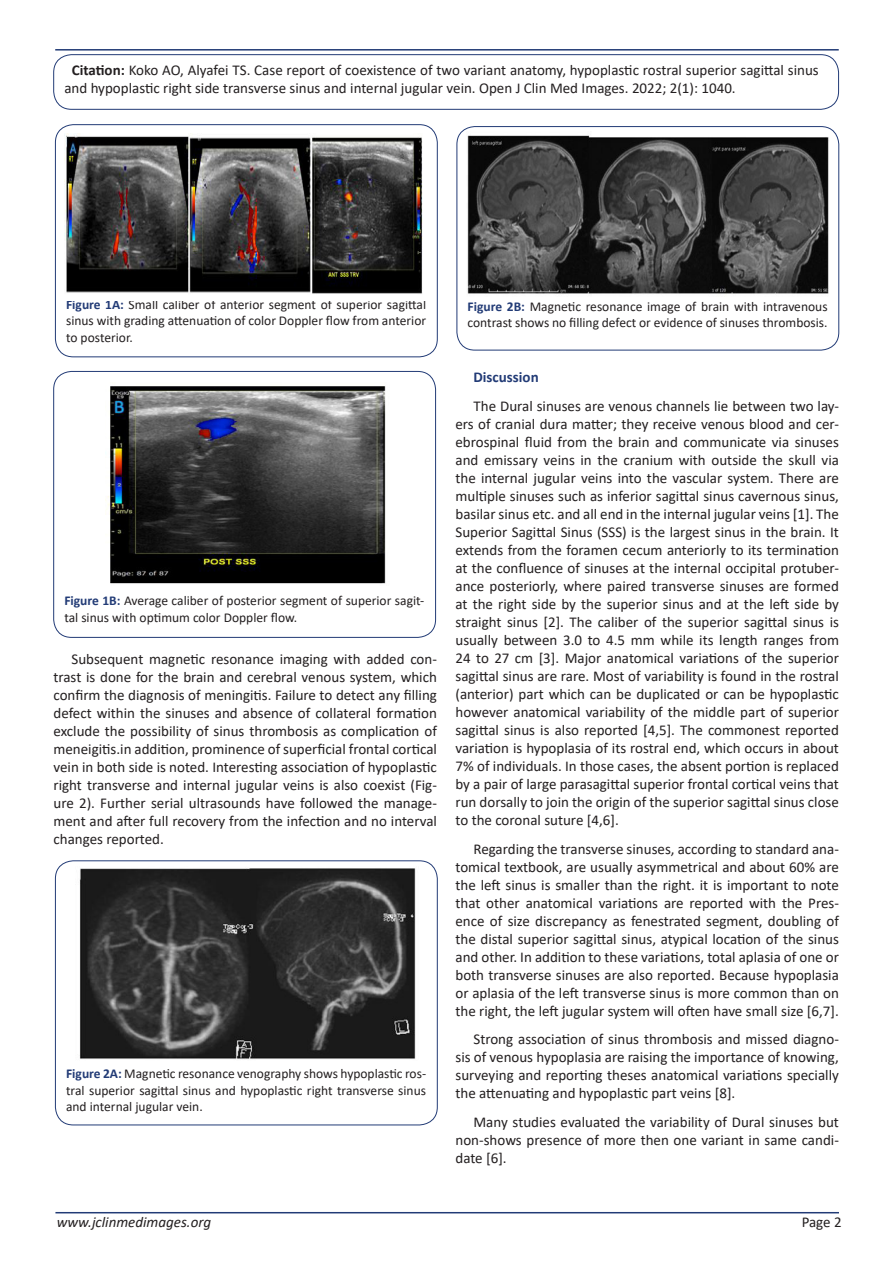
<style>
.page{position:relative;width:893px;height:1263px;background:#fff}
.page>*{position:absolute;margin:0;border:0;box-sizing:border-box;transform-origin:0 0}
.Normal__Web{font:15px/18px "Calibri";color:#231f20;text-align:justify}
.t1{font:italic 15px "Calibri";color:#231f20}
.Normal__Web-2{font:700 15px "Calibri";color:#223b76}
.t2{font:13.5px/16.5px "Calibri";color:#231f20;text-align:justify}
.s1{font-weight:700}
.s2{font-weight:700;color:#223b76}
</style>
<div class="page">
<hr style="left:55px;top:1212px;width:784px;height:1px;background:#223b76">
<hr style="left:55px;top:49px;width:784px;height:2px;background:#223b76">
<div style="left:53px;top:54px;width:786px;height:56px;border:1px solid #223b76;border-radius:18px"></div>
<div style="left:55px;top:124px;width:382px;height:233px;border:1px solid #223b76;border-radius:18px"></div>
<div style="left:53px;top:371px;width:383px;height:267px;border:1px solid #223b76;border-radius:18px"></div>
<div style="left:55px;top:861px;width:382px;height:264px;border:1px solid #223b76;border-radius:18px"></div>
<div style="left:457px;top:126px;width:382px;height:224px;border:1px solid #223b76;border-radius:18px"></div>
<img style="left:65px;top:134px;width:358px;height:160px">
<img style="left:106px;top:386px;width:280px;height:198px">
<img style="left:79px;top:868px;width:337px;height:192px">
<img style="left:467px;top:135px;width:362px;height:159px">
<p class="Normal__Web" style="left:64px;top:61px;width:756px;text-indent:8px"><span class="s1">Citation:</span> Koko AO, Alyafei TS. Case report of coexistence of two variant anatomy, hypoplastic rostral superior sagittal sinus and hypoplastic right side transverse sinus and internal jugular vein. Open J Clin Med Images. 2022; 2(1): 1040.</p>
<p class="t2" style="left:66px;top:296px;width:362px"><span class="s2">Figure 1A:</span> Small caliber of anterior segment of superior sagittal sinus with grading attenuation of color Doppler flow from anterior to posterior.</p>
<p class="t2" style="left:64px;top:592px;width:361px"><span class="s2">Figure 1B:</span> Average caliber of posterior segment of superior sagit&shy;tal sinus with optimum color Doppler flow.</p>
<p class="Normal__Web" style="left:53px;top:650px;width:385px;text-indent:18px">Subsequent magnetic resonance imaging with added con&shy;trast is done for the brain and cerebral venous system, which confirm the diagnosis of meningitis. Failure to detect any filling defect within the sinuses and absence of collateral formation exclude the possibility of sinus thrombosis as complication of meneigitis.in addition, prominence of superficial frontal cortical vein in both side is noted. Interesting association of hypoplastic right transverse and internal jugular veins is also coexist (Fig&shy;ure 2). Further serial ultrasounds have followed the manage&shy;ment and after full recovery from the infection and no interval changes reported.</p>
<p class="t2" style="left:66px;top:1065px;width:361px"><span class="s2">Figure 2A:</span> Magnetic resonance venography shows hypoplastic ros&shy;tral superior sagittal sinus and hypoplastic right transverse sinus and internal jugular vein.</p>
<p class="t2" style="left:468px;top:298px;width:361px"><span class="s2">Figure 2B:</span> Magnetic resonance image of brain with intravenous contrast shows no filling defect or evidence of sinuses thrombosis.</p>
<p class="Normal__Web-2" style="left:473px;top:366px;width:67px">Discussion</p>
<p class="Normal__Web" style="left:455px;top:396px;width:385px;text-indent:18px">The Dural sinuses are venous channels lie between two lay&shy;ers of cranial dura matter; they receive venous blood and cer&shy;ebrospinal fluid from the brain and communicate via sinuses and emissary veins in the cranium with outside the skull via the internal jugular veins into the vascular system. There are multiple sinuses such as inferior sagittal sinus cavernous sinus, basilar sinus etc. and all end in the internal jugular veins [1]. The Superior Sagittal Sinus (SSS) is the largest sinus in the brain. It extends from the foramen cecum anteriorly to its termination at the confluence of sinuses at the internal occipital protuber&shy;ance posteriorly, where paired transverse sinuses are formed at the right side by the superior sinus and at the left side by straight sinus [2]. The caliber of the superior sagittal sinus is usually between 3.0 to 4.5 mm while its length ranges from 24 to 27 cm [3]. Major anatomical variations of the superior sagittal sinus are rare. Most of variability is found in the rostral (anterior) part which can be duplicated or can be hypoplastic however anatomical variability of the middle part of superior sagittal sinus is also reported [4,5]. The commonest reported variation is hypoplasia of its rostral end, which occurs in about 7% of individuals. In those cases, the absent portion is replaced by a pair of large parasagittal superior frontal cortical veins that run dorsally to join the origin of the superior sagittal sinus close to the coronal suture [4,6].</p>
<p class="Normal__Web" style="left:455px;top:839px;width:385px;text-indent:18px">Regarding the transverse sinuses, according to standard ana&shy;tomical textbook, are usually asymmetrical and about 60% are the left sinus is smaller than the right. it is important to note that other anatomical variations are reported with the Pres&shy;ence of size discrepancy as fenestrated segment, doubling of the distal superior sagittal sinus, atypical location of the sinus and other. In addition to these variations, total aplasia of one or both transverse sinuses are also reported. Because hypoplasia or aplasia of the left transverse sinus is more common than on the right, the left jugular system will often have small size [6,7].</p>
<p class="Normal__Web" style="left:455px;top:1030px;width:385px;text-indent:18px">Strong association of sinus thrombosis and missed diagno&shy;sis of venous hypoplasia are raising the importance of knowing, surveying and reporting theses anatomical variations specially the attenuating and hypoplastic part veins [8].</p>
<p class="Normal__Web" style="left:455px;top:1113px;width:385px;text-indent:18px">Many studies evaluated the variability of Dural sinuses but non-shows presence of more then one variant in same candi&shy;date [6].</p>
<p class="t1" style="left:57px;top:1211px;width:156px">www.jclinmedimages.org</p>
<p class="Normal__Web" style="left:802px;top:1212px;width:42px">Page 2</p>
</div>
